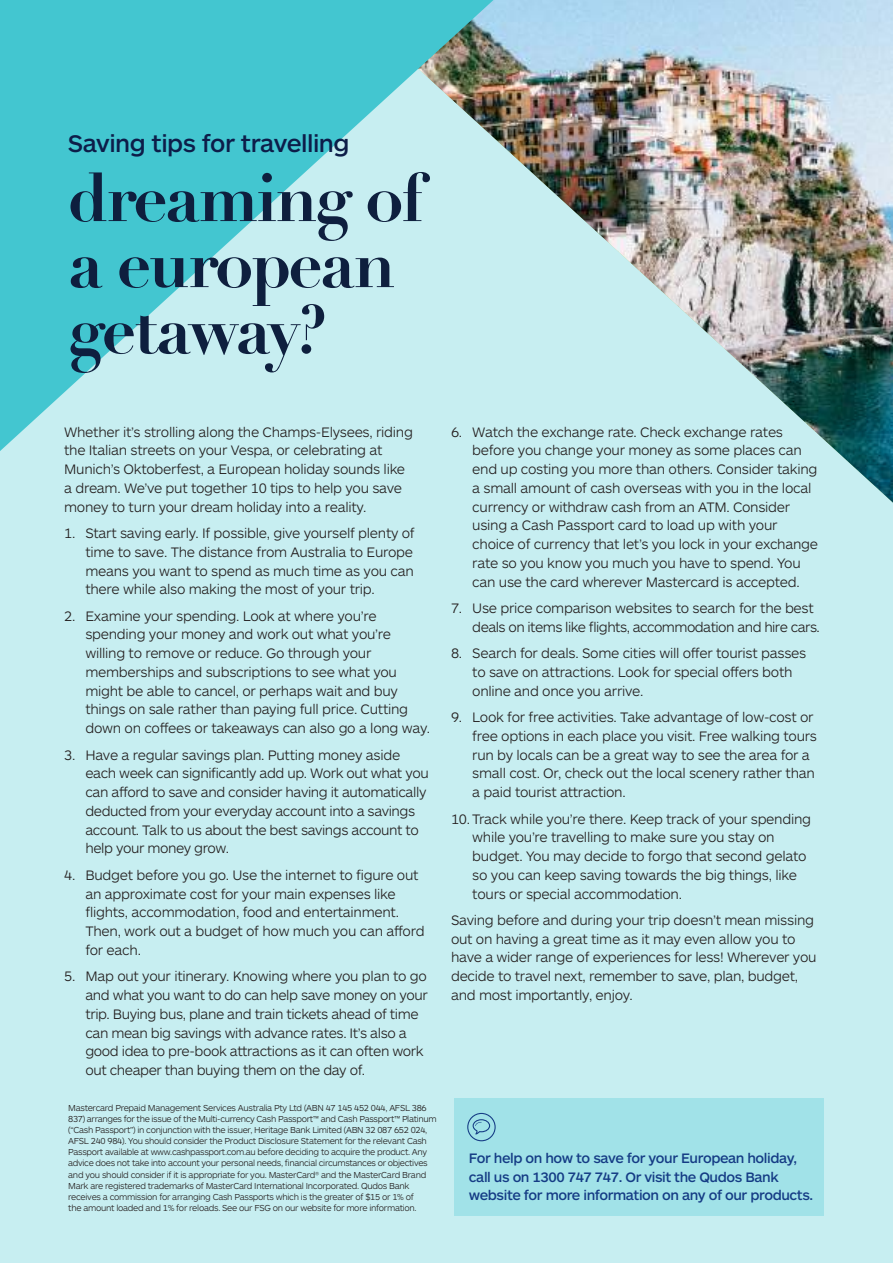
<style>
.page{position:relative;width:893px;height:1263px;background:#c7eef1}
.page>*{position:absolute;margin:0;border:0;box-sizing:border-box;transform-origin:0 0}
.t1{font:700 67.35px/66px "Didot LH";letter-spacing:-.04em;color:#0e1f3e}
.t2{font:500 24.9px "ARS Maquette";letter-spacing:-.02em;color:#0d1d49}
.t3{font:300 14.25px/18.8px "ARS Maquette";letter-spacing:-.02em;color:#241f1f}
.t4{font:500 14.25px/18.8px "ARS Maquette";letter-spacing:-.03em;color:#153c85}
.t5{font:300 14.25px/18.8px "ARS Maquette";letter-spacing:-.04em;color:#241f1f}
.t6{font:300 9px/11.1px "ARS Maquette";letter-spacing:-.035em;color:#241f1f}
</style>
<div class="page">
<img style="left:493px;top:0;width:400px;height:503px">
<svg style="left:0;top:0;width:493px;height:451px;fill:#43c6d0"></svg>
<div style="left:455px;top:1099px;width:369px;height:117px;background:#a1e2e8"></div>
<h2 class="t2" style="left:68px;top:127px;width:283px">Saving tips for travelling</h2>
<h1 class="t1" style="left:68px;top:165px;width:358px">dreaming of a european getaway?</h1>
<p class="t3" style="left:64px;top:422px;width:350px">Whether it’s strolling along the Champs-Elysees, riding the Italian streets on your Vespa, or celebrating at Munich’s Oktoberfest, a European holiday sounds like a dream. We’ve put together 10 tips to help you save money to turn your dream holiday into a reality.</p>
<p class="t3" style="left:85px;top:523px;width:331px;text-align:justify;text-indent:-21px">1. Start saving early. If possible, give yourself plenty of time to save. The distance from Australia to Europe means you want to spend as much time as you can there while also making the most of your trip.</p>
<p class="t3" style="left:85px;top:606px;width:346px;text-indent:-21px">2. Examine your spending. Look at where you’re spending your money and work out what you’re willing to remove or reduce. Go through your memberships and subscriptions to see what you might be able to cancel, or perhaps wait and buy things on sale rather than paying full price. Cutting down on coffees or takeaways can also go a long way.</p>
<p class="t3" style="left:85px;top:745px;width:345px;text-indent:-21px">3. Have a regular savings plan. Putting money aside each week can significantly add up. Work out what you can afford to save and consider having it automatically deducted from your everyday account into a savings account. Talk to us about the best savings account to help your money grow.</p>
<p class="t3" style="left:85px;top:865px;width:341px;text-indent:-21px">4. Budget before you go. Use the internet to figure out an approximate cost for your main expenses like flights, accommodation, food and entertainment.<br>Then, work out a budget of how much you can afford for each.</p>
<p class="t3" style="left:85px;top:966px;width:344px;text-indent:-21px">5. Map out your itinerary. Knowing where you plan to go and what you want to do can help save money on your trip. Buying bus, plane and train tickets ahead of time can mean big savings with advance rates. It’s also a good idea to pre-book attractions as it can often work out cheaper than buying them on the day of.</p>
<p class="t6" style="left:68px;top:1102px;width:370px">Mastercard Prepaid Management Services Australia Pty Ltd (ABN 47 145 452 044, AFSL 386<br>837) arranges for the issue of the Multi-currency Cash Passport™ and Cash Passport™ Platinum (“Cash Passport”) in conjunction with the issuer, Heritage Bank Limited (ABN 32 087 652 024, AFSL 240 984). You should consider the Product Disclosure Statement for the relevant Cash Passport available at www.cashpassport.com.au before deciding to acquire the product. Any advice does not take into account your personal needs, financial circumstances or objectives and you should consider if it is appropriate for you. MasterCard® and the MasterCard Brand Mark are registered trademarks of MasterCard International Incorporated. Qudos Bank receives a commission for arranging Cash Passports which is the greater of $15 or 1% of<br>the amount loaded and 1% for reloads. See our FSG on our website for more information.</p>
<p class="t3" style="left:472px;top:422px;width:347px;text-indent:-21px">6. Watch the exchange rate. Check exchange rates before you change your money as some places can end up costing you more than others. Consider taking a small amount of cash overseas with you in the local currency or withdraw cash from an ATM. Consider using a Cash Passport card to load up with your choice of currency that let’s you lock in your exchange rate so you know you much you have to spend. You can use the card wherever Mastercard is accepted.</p>
<p class="t5" style="left:472px;top:598px;width:349px;text-indent:-21px">7. Use price comparison websites to search for the best deals on items like flights, accommodation and hire cars.</p>
<p class="t3" style="left:472px;top:643px;width:335px;text-indent:-21px">8. Search for deals. Some cities will offer tourist passes to save on attractions. Look for special offers both online and once you arrive.</p>
<p class="t3" style="left:472px;top:707px;width:346px;text-indent:-21px">9. Look for free activities. Take advantage of low-cost or free options in each place you visit. Free walking tours run by locals can be a great way to see the area for a small cost. Or, check out the local scenery rather than a paid tourist attraction.</p>
<p class="t3" style="left:472px;top:808px;width:340px;text-indent:-21px">10. Track while you’re there. Keep track of your spending while you’re travelling to make sure you stay on budget. You may decide to forgo that second gelato so you can keep saving towards the big things, like tours or special accommodation.</p>
<p class="t3" style="left:451px;top:910px;width:367px">Saving before and during your trip doesn’t mean missing out on having a great time as it may even allow you to have a wider range of experiences for less! Wherever you decide to travel next, remember to save, plan, budget, and most importantly, enjoy.</p>
<p class="t4" style="left:469px;top:1148px;width:346px">For help on how to save for your European holiday, call us on 1300 747 747. Or visit the Qudos Bank website for more information on any of our products.</p>
</div>
